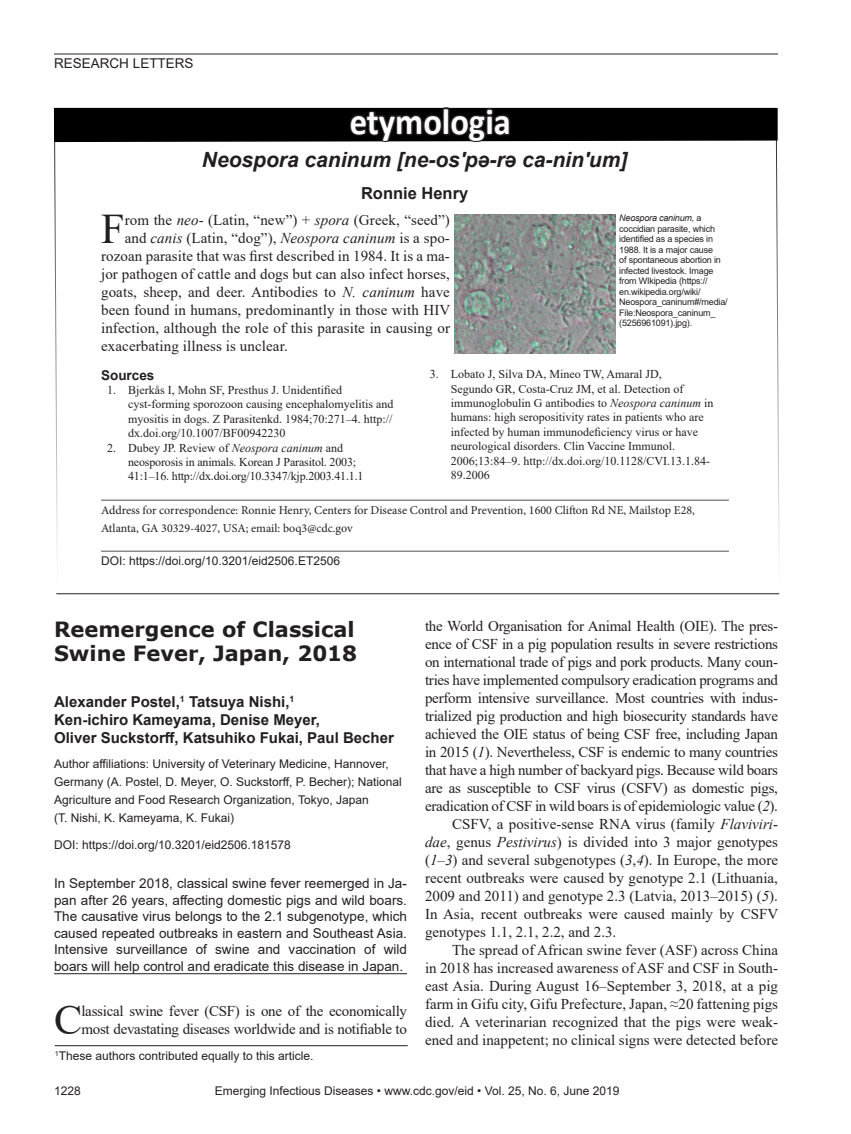
<style>
.page{position:relative;width:851px;height:1134px;background:#fff}
.page>*{position:absolute;margin:0;border:0;box-sizing:border-box;transform-origin:0 0}
.Drop_Cap{font:42.15px "Times New Roman";color:#231f20}
.Body_Text{font:700 36.9px "Calibri";color:#fff;scale:.93 1}
.Article_Title{font:700 21px/24px "Verdana";color:#231f20}
.t1{font:italic 700 21px "Arial";color:#231f20}
.Authors{font:700 16.5px "Arial";color:#231f20}
.Drop_Cap-2{font:15px/18px "Times New Roman";letter-spacing:.005em;color:#231f20;text-align:justify}
.Body_Text-2{font:15px/18px "Times New Roman";color:#231f20;text-align:justify}
.Authors-2{font:700 15px/18px "Arial";color:#231f20}
.Drop_Cap-3{font:15px/18px "Times New Roman";letter-spacing:-.02em;color:#231f20}
.Abstract{font:13.5px/16.5px "Arial";color:#231f20;text-align:justify}
.Acknowledgment_Head{font:700 13.5px "Arial";color:#231f20}
.References{font:12px/14.4px "Times New Roman";color:#231f20}
.Affiliations{font:12px/18px "Arial";color:#231f20}
.Correspondence{font:12px/18px "Minion Pro";color:#231f20}
.Footnote{font:12px "Arial";color:#231f20}
.DOI{font:12px "Arial";color:#231f20}
.Correspondence-2{font:12px "Arial";color:#231f20}
.Figure_Legend{font:9px/10.5px "Arial";letter-spacing:-.02em;color:#231f20}
.s1{font-style:italic}
</style>
<div class="page">
<hr style="left:54px;top:54px;width:724px;height:1px;background:#231f20">
<hr style="left:54px;top:973px;width:353px;height:1px;background:#231f20">
<svg style="left:54px;top:108px;width:725px;height:447px"></svg>
<hr style="left:101px;top:500px;width:628px;height:1px;background:#636366">
<hr style="left:101px;top:551px;width:628px;height:1px;background:#636366">
<hr style="left:56px;top:593px;width:723px;height:1px;background:#231f20">
<svg style="left:54px;top:107px;width:723px;height:42px"></svg>
<hr style="left:55px;top:1045px;width:353px;height:1px;background:#231f20">
<img style="left:454px;top:215px;width:161px;height:139px">
<p class="Abstract" style="left:54px;top:55px;width:141px">RESEARCH LETTERS</p>
<p class="Body_Text" style="left:350px;top:96px;width:175px">etymologia</p>
<h2 class="t1" style="left:202px;top:145px;width:427px">Neospora caninum [ne-osʹpə-rə ca-ninʹum]</h2>
<p class="Authors" style="left:361px;top:182px;width:109px">Ronnie Henry</p>
<p class="Drop_Cap" style="left:101px;top:199px;width:25px">F</p>
<p class="Drop_Cap-2" style="left:125px;top:210px;width:326px">rom the <span class="s1">neo</span>- (Latin, “new”) + <span class="s1">spora</span> (Greek, “seed”)</p>
<p class="Drop_Cap-2" style="left:125px;top:228px;width:326px">and <span class="s1">canis</span> (Latin, “dog”), <span class="s1">Neospora caninum</span> is a spo-</p>
<p class="Drop_Cap-2" style="left:101px;top:246px;width:350px">rozoan parasite that was first described in 1984. It is a ma-</p>
<p class="Drop_Cap-2" style="left:101px;top:264px;width:350px">jor pathogen of cattle and dogs but can also infect horses,</p>
<p class="Drop_Cap-2" style="left:101px;top:282px;width:350px">goats, sheep, and deer. Antibodies to <span class="s1">N. caninum</span> have</p>
<p class="Drop_Cap-2" style="left:101px;top:300px;width:350px">been found in humans, predominantly in those with HIV</p>
<p class="Drop_Cap-2" style="left:101px;top:318px;width:350px">infection, although the role of this parasite in causing or</p>
<p class="Drop_Cap-2" style="left:101px;top:336px;width:188px">exacerbating illness is unclear.</p>
<p class="Figure_Legend" style="left:619px;top:213px;width:110px"><span class="s1">Neospora caninum,</span> a coccidian parasite, which identified as a species in<br>1988. It is a major cause<br>of spontaneous abortion in infected livestock. Image from WIkipedia (https:// en.wikipedia.org/wiki/<br>Neospora_caninum#/media/<br>File:Neospora_caninum_ (5256961091).jpg).</p>
<p class="Acknowledgment_Head" style="left:101px;top:365px;width:55px">Sources</p>
<p class="References" style="left:128px;top:382px;width:267px;text-indent:-21px">1. Bjerkås I, Mohn SF, Presthus J. Unidentified cyst-forming sporozoon causing encephalomyelitis and myositis in dogs. Z Parasitenkd. 1984;70:271–4. http:// dx.doi.org/10.1007/BF00942230</p>
<p class="References" style="left:128px;top:440px;width:237px;text-indent:-21px">2. Dubey JP. Review of <span class="s1">Neospora caninum</span> and neosporosis in animals. Korean J Parasitol. 2003;<br>41:1–16. http://dx.doi.org/10.3347/kjp.2003.41.1.1</p>
<p class="References" style="left:450px;top:367px;width:264px;text-indent:-21px">3. Lobato J, Silva DA, Mineo TW, Amaral JD,<br>Segundo GR, Costa-Cruz JM, et al. Detection of immunoglobulin G antibodies to <span class="s1">Neospora caninum</span> in humans: high seropositivity rates in patients who are infected by human immunodeficiency virus or have neurological disorders. Clin Vaccine Immunol.<br>2006;13:84–9. http://dx.doi.org/10.1128/CVI.13.1.84- 89.2006</p>
<p class="Correspondence" style="left:101px;top:501px;width:595px">Address for correspondence: Ronnie Henry, Centers for Disease Control and Prevention, 1600 Clifton Rd NE, Mailstop E28,<br>Atlanta, GA 30329-4027, USA; email: boq3@cdc.gov</p>
<p class="Correspondence-2" style="left:101px;top:553px;width:240px">DOI: https://doi.org/10.3201/eid2506.ET2506</p>
<p class="Article_Title" style="left:54px;top:617px;width:304px">Reemergence of Classical<br>Swine Fever, Japan, 2018</p>
<p class="Authors-2" style="left:54px;top:693px;width:341px">Alexander Postel,<sup>1</sup> Tatsuya Nishi,<sup>1<br></sup>Ken-ichiro Kameyama, Denise Meyer,<br>Oliver Suckstorff, Katsuhiko Fukai, Paul Becher</p>
<p class="Affiliations" style="left:54px;top:755px;width:349px">Author affiliations: University of Veterinary Medicine, Hannover, Germany (A. Postel, D. Meyer, O. Suckstorff, P. Becher); National Agriculture and Food Research Organization, Tokyo, Japan<br>(T. Nishi, K. Kameyama, K. Fukai)</p>
<p class="DOI" style="left:54px;top:837px;width:238px">DOI: https://doi.org/10.3201/eid2506.181578</p>
<p class="Abstract" style="left:54px;top:875px;width:354px">In September 2018, classical swine fever reemerged in Ja&shy;pan after 26 years, affecting domestic pigs and wild boars.<br>The causative virus belongs to the 2.1 subgenotype, which caused repeated outbreaks in eastern and Southeast Asia.<br>Intensive surveillance of swine and vaccination of wild boars will help control and eradicate this disease in Japan.</p>
<p class="Drop_Cap" style="left:54px;top:990px;width:30px">C</p>
<p class="Drop_Cap-3" style="left:81px;top:1001px;width:327px">lassical swine fever (CSF) is one of the economically most devastating diseases worldwide and is notifiable to</p>
<p class="Footnote" style="left:55px;top:1047px;width:260px"><sup>1</sup>These authors contributed equally to this article.</p>
<p class="Drop_Cap-2" style="left:425px;top:617px;width:354px">the World Organisation for Animal Health (OIE). The pres&shy;ence of CSF in a pig population results in severe restrictions on international trade of pigs and pork products. Many coun&shy;tries have implemented compulsory eradication programs and perform intensive surveillance. Most countries with indus&shy;trialized pig production and high biosecurity standards have achieved the OIE status of being CSF free, including Japan in 2015 (<span class="s1">1</span>). Nevertheless, CSF is endemic to many countries that have a high number of backyard pigs. Because wild boars are as susceptible to CSF virus (CSFV) as domestic pigs, eradication of CSF in wild boars is of epidemiologic value (<span class="s1">2</span>).</p>
<p class="Body_Text-2" style="left:425px;top:815px;width:355px;text-indent:27px">CSFV, a positive-sense RNA virus (family <span class="s1">Flaviviri&shy;dae</span>, genus <span class="s1">Pestivirus</span>) is divided into 3 major genotypes (<span class="s1">1</span>–<span class="s1">3</span>) and several subgenotypes (<span class="s1">3</span>,<span class="s1">4</span>). In Europe, the more recent outbreaks were caused by genotype 2.1 (Lithuania, 2009 and 2011) and genotype 2.3 (Latvia, 2013–2015) (<span class="s1">5</span>).<br>In Asia, recent outbreaks were caused mainly by CSFV genotypes 1.1, 2.1, 2.2, and 2.3.</p>
<p class="Body_Text-2" style="left:425px;top:941px;width:354px;text-indent:27px">The spread of African swine fever (ASF) across China in 2018 has increased awareness of ASF and CSF in South&shy;east Asia. During August 16–September 3, 2018, at a pig farm in Gifu city, Gifu Prefecture, Japan, ≈20 fattening pigs died. A veterinarian recognized that the pigs were weak&shy;ened and inappetent; no clinical signs were detected before</p>
<p class="Affiliations" style="left:54px;top:1082px;width:28px">1228</p>
<p class="Affiliations" style="left:215px;top:1082px;width:406px">Emerging Infectious Diseases • www.cdc.gov/eid • Vol. 25, No. 6, June 2019</p>
</div>
